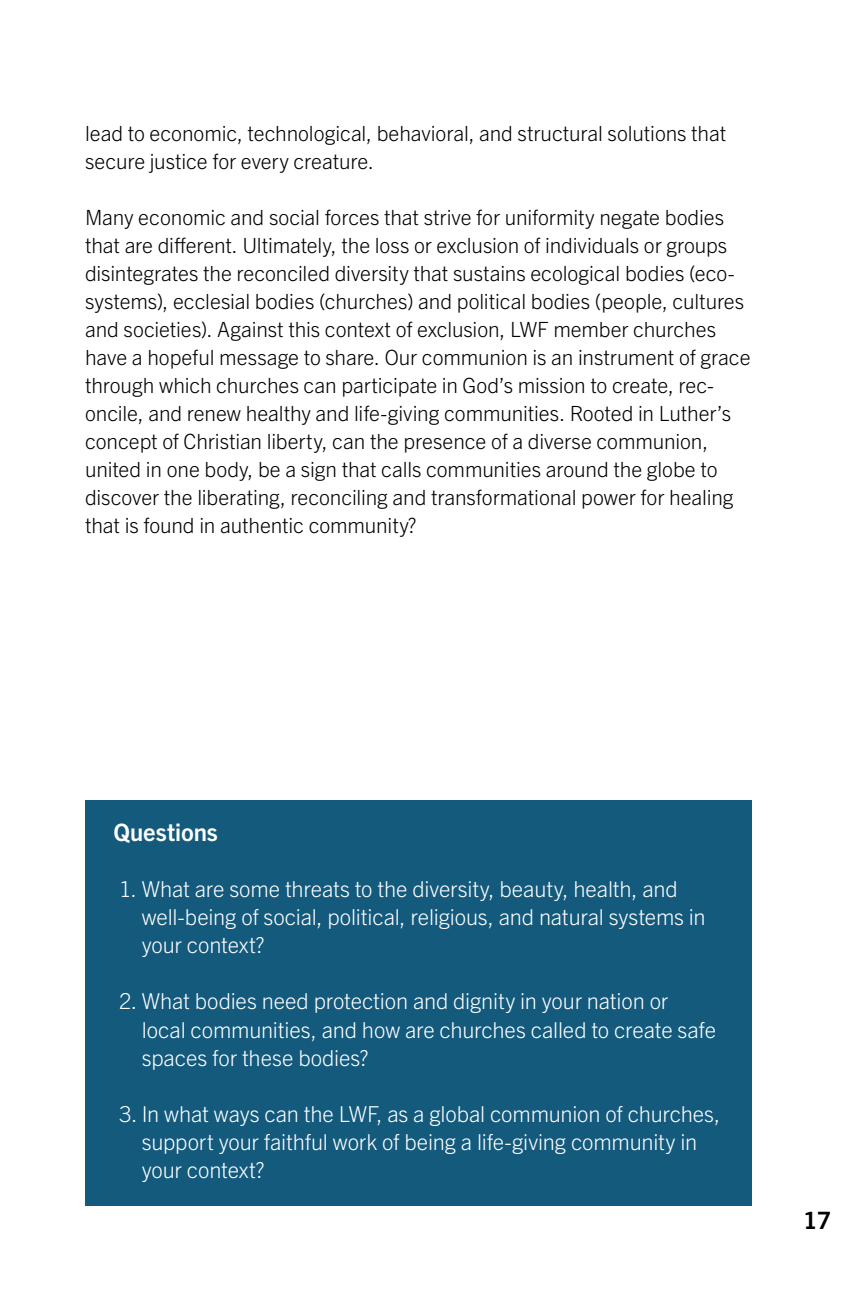
<style>
.page{position:relative;width:865px;height:1296px;background:#fff}
.page>*{position:absolute;margin:0;border:0;box-sizing:border-box;transform-origin:0 0}
.t1{font:700 24px "Trade Gothic Next LT Pro";letter-spacing:-.005em;color:#fff}
.t2{font:700 24px "Trade Gothic Next LT Pro";color:#000}
.t3{font:300 22px/28px "Trade Gothic Next LT Pro";letter-spacing:-.01em;color:#fff}
.t4{font:300 21px/28px "Trade Gothic Next LT Pro";letter-spacing:-.005em;color:#000}
</style>
<div class="page">
<div style="left:85px;top:800px;width:666px;height:69px;background:#135a7d"></div>
<div style="left:85px;top:857px;width:666px;height:124px;background:#135a7d"></div>
<div style="left:85px;top:969px;width:666px;height:124px;background:#135a7d"></div>
<div style="left:85px;top:1081px;width:666px;height:124px;background:#135a7d"></div>
<p class="t4" style="left:85px;top:118px;width:642px">lead to economic, technological, behavioral, and structural solutions that secure justice for every creature.</p>
<p class="t4" style="left:85px;top:202px;width:667px">Many economic and social forces that strive for uniformity negate bodies that are different. Ultimately, the loss or exclusion of individuals or groups disintegrates the reconciled diversity that sustains ecological bodies (eco&shy;systems), ecclesial bodies (churches) and political bodies (people, cultures and societies). Against this context of exclusion, LWF member churches have a hopeful message to share. Our communion is an instrument of grace through which churches can participate in God’s mission to create, rec&shy;oncile, and renew healthy and life-giving communities. Rooted in Luther’s concept of Christian liberty, can the presence of a diverse communion, united in one body, be a sign that calls communities around the globe to discover the liberating, reconciling and transformational power for healing that is found in authentic community?</p>
<p class="t1" style="left:113px;top:816px;width:106px">Questions</p>
<p class="t3" style="left:142px;top:874px;width:565px;text-indent:-23px">1. What are some threats to the diversity, beauty, health, and well-being of social, political, religious, and natural systems in your context?</p>
<p class="t3" style="left:142px;top:986px;width:576px;text-indent:-23px">2. What bodies need protection and dignity in your nation or local communities, and how are churches called to create safe spaces for these bodies?</p>
<p class="t3" style="left:142px;top:1098px;width:580px;text-indent:-23px">3. In what ways can the LWF, as a global communion of churches, support your faithful work of being a life-giving community in your context?</p>
<p class="t2" style="left:803px;top:1204px;width:29px">17</p>
</div>
